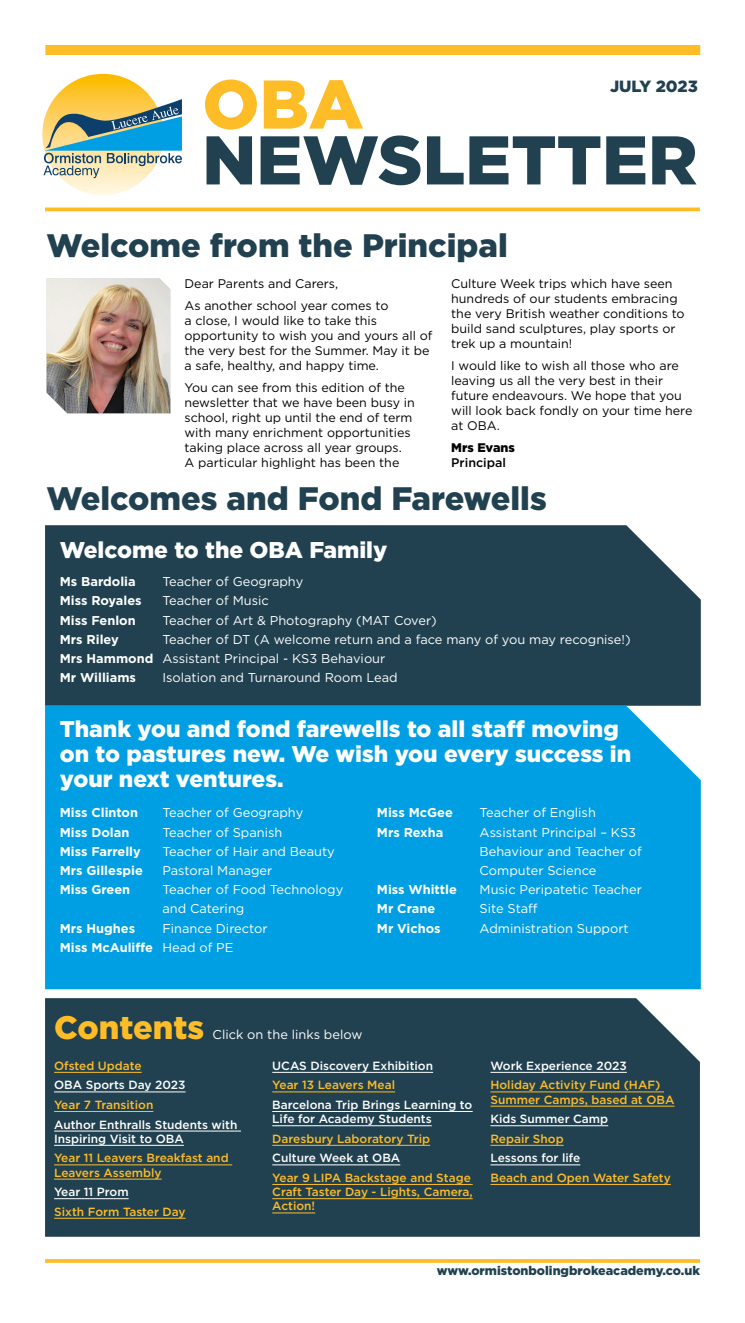
<style>
.page{position:relative;width:745px;height:1323px;background:#fff}
.page>*{position:absolute;margin:0;border:0;box-sizing:border-box;transform-origin:0 0}
.t1{font:900 68.75px "Gotham";color:#214150}
.t2{font:900 68.75px "Gotham";color:#febd26}
.t3{font:900 32.5px "Gotham";color:#214150}
.t4{font:900 32.5px "Gotham";color:#febd26}
.t5{font:900 22.75px/25px "Gotham";color:#fff}
.t6{font:900 16.25px "Gotham";color:#214150}
.t7{font:12.75px/19.2px "Gotham";color:#fff}
.t8{font:700 12.75px "Gotham";color:#fff}
.t9{font:12.5px/15px "Gotham";color:#000}
.t10{font:900 12.5px "Gotham";color:#214150}
.t11{font:500 12.5px "Gotham";color:#000}
.t12{font:900 12.5px "Gotham";color:#000}
.t13{font:500 11.88px/14.2px "Gotham";color:#febd26}
.t14{font:500 11.88px/14.2px "Gotham";color:#fff}
.s1{font-weight:700}
</style>
<div class="page">
<svg style="left:42px;top:74px;width:122px;height:121px;background:#fdd362"></svg>
<svg style="left:43px;top:99px;width:139px;height:79px;background:#98b3a1"></svg>
<div style="left:45px;top:45px;width:654px;height:10px;background:#febd26"></div>
<svg style="left:45px;top:207px;width:654px;height:4px;background:#fec542"></svg>
<div style="left:45px;top:998px;width:654px;height:239px;background:#214150"></div>
<div style="left:45px;top:525px;width:655px;height:181px;background:#214150"></div>
<div style="left:45px;top:706px;width:655px;height:283px;background:#009fe3"></div>
<hr style="left:54px;top:1072px;width:88px;height:1px;background:#febd26">
<hr style="left:54px;top:1092px;width:131px;height:1px;background:#fff">
<hr style="left:54px;top:1111px;width:99px;height:1px;background:#febd26">
<hr style="left:54px;top:1131px;width:187px;height:1px;background:#fff">
<hr style="left:54px;top:1145px;width:130px;height:1px;background:#fff">
<hr style="left:54px;top:1165px;width:178px;height:1px;background:#febd26">
<hr style="left:54px;top:1179px;width:108px;height:1px;background:#febd26">
<hr style="left:54px;top:1198px;width:75px;height:1px;background:#fff">
<hr style="left:54px;top:1218px;width:131px;height:1px;background:#febd26">
<hr style="left:272px;top:1072px;width:161px;height:1px;background:#fff">
<hr style="left:272px;top:1092px;width:123px;height:1px;background:#febd26">
<hr style="left:272px;top:1111px;width:200px;height:1px;background:#fff">
<hr style="left:272px;top:1125px;width:159px;height:1px;background:#fff">
<hr style="left:272px;top:1145px;width:158px;height:1px;background:#febd26">
<hr style="left:272px;top:1165px;width:128px;height:1px;background:#fff">
<hr style="left:272px;top:1184px;width:200px;height:1px;background:#febd26">
<hr style="left:272px;top:1198px;width:200px;height:1px;background:#febd26">
<hr style="left:272px;top:1213px;width:43px;height:1px;background:#febd26">
<hr style="left:490px;top:1072px;width:136px;height:1px;background:#fff">
<hr style="left:490px;top:1092px;width:173px;height:1px;background:#febd26">
<hr style="left:490px;top:1106px;width:184px;height:1px;background:#febd26">
<hr style="left:490px;top:1125px;width:118px;height:1px;background:#fff">
<hr style="left:490px;top:1145px;width:73px;height:1px;background:#febd26">
<hr style="left:490px;top:1165px;width:90px;height:1px;background:#fff">
<hr style="left:490px;top:1184px;width:180px;height:1px;background:#febd26">
<svg style="left:45px;top:1259px;width:654px;height:4px;background:#fec033"></svg>
<img style="left:47px;top:278px;width:123px;height:135px">
<h1 class="t2" style="left:202px;top:57px;width:162px">OBA</h1>
<h1 class="t1" style="left:202px;top:113px;width:496px">NEWSLETTER</h1>
<h3 class="t6" style="left:609px;top:75px;width:89px">JULY 2023</h3>
<h2 class="t3" style="left:47px;top:223px;width:462px">Welcome from the Principal</h2>
<p class="t9" style="left:184px;top:272px;width:205px;line-height:22.1px">Dear Parents and Carers,<br>As another school year comes to</p>
<p class="t9" style="left:184px;top:313px;width:249px">a close, I would like to take this opportunity to wish you and yours all of the very best for the Summer. May it be a safe, healthy, and happy time.</p>
<p class="t9" style="left:184px;top:380px;width:232px">You can see from this edition of the newsletter that we have been busy in school, right up until the end of term with many enrichment opportunities taking place across all year groups.<br>A particular highlight has been the</p>
<p class="t9" style="left:451px;top:276px;width:235px">Culture Week trips which have seen hundreds of our students embracing the very British weather conditions to build sand sculptures, play sports or trek up a mountain!</p>
<p class="t9" style="left:451px;top:358px;width:242px">I would like to wish all those who are leaving us all the very best in their future endeavours. We hope that you will look back fondly on your time here at OBA.</p>
<p class="t12" style="left:451px;top:439px;width:65px">Mrs Evans</p>
<p class="t11" style="left:451px;top:455px;width:56px">Principal</p>
<h2 class="t3" style="left:47px;top:476px;width:501px">Welcomes and Fond Farewells</h2>
<h3 class="t5" style="left:60px;top:537px;width:329px">Welcome to the OBA Family</h3>
<p class="t8" style="left:60px;top:573px;width:77px">Ms Bardolia</p>
<p class="t7" style="left:162px;top:572px;width:142px">Teacher of Geography</p>
<p class="t8" style="left:60px;top:592px;width:83px">Miss Royales</p>
<p class="t7" style="left:162px;top:591px;width:108px">Teacher of Music</p>
<p class="t8" style="left:60px;top:611px;width:77px">Miss Fenlon</p>
<p class="t7" style="left:162px;top:610px;width:276px">Teacher of Art &amp; Photography (MAT Cover)</p>
<p class="t8" style="left:60px;top:631px;width:60px">Mrs Riley</p>
<p class="t7" style="left:60px;top:629px;width:572px;text-indent:103px">Teacher of DT (A welcome return and a face many of you may recognise!)<br><span class="s1">Mrs Hammond</span> Assistant Principal - KS3 Behaviour<br><span class="s1">Mr Williams</span></p>
<p class="t7" style="left:162px;top:668px;width:237px">Isolation and Turnaround Room Lead</p>
<h3 class="t5" style="left:60px;top:716px;width:572px">Thank you and fond farewells to all staff moving on to pastures new. We wish you every success in your next ventures.</h3>
<p class="t8" style="left:60px;top:804px;width:80px">Miss Clinton</p>
<p class="t7" style="left:162px;top:803px;width:142px">Teacher of Geography</p>
<p class="t8" style="left:60px;top:824px;width:71px">Miss Dolan</p>
<p class="t7" style="left:162px;top:822px;width:121px">Teacher of Spanish</p>
<p class="t8" style="left:60px;top:843px;width:82px">Miss Farrelly</p>
<p class="t7" style="left:162px;top:841px;width:174px">Teacher of Hair and Beauty</p>
<p class="t8" style="left:60px;top:862px;width:84px">Mrs Gillespie</p>
<p class="t7" style="left:162px;top:861px;width:111px">Pastoral Manager</p>
<p class="t8" style="left:60px;top:881px;width:72px">Miss Green</p>
<p class="t7" style="left:162px;top:880px;width:182px">Teacher of Food Technology and Catering</p>
<p class="t8" style="left:60px;top:920px;width:77px">Mrs Hughes</p>
<p class="t7" style="left:479px;top:803px;width:163px">Teacher of English<br>Assistant Principal – KS3<br>Behaviour and Teacher of<br>Computer Science</p>
<p class="t8" style="left:377px;top:881px;width:81px">Miss Whittle</p>
<p class="t7" style="left:479px;top:880px;width:164px">Music Peripatetic Teacher</p>
<p class="t8" style="left:377px;top:900px;width:60px">Mr Crane</p>
<p class="t7" style="left:479px;top:899px;width:60px">Site Staff</p>
<p class="t8" style="left:377px;top:920px;width:65px">Mr Vichos</p>
<p class="t7" style="left:479px;top:918px;width:150px">Administration Support</p>
<p class="t7" style="left:60px;top:918px;width:209px;text-indent:103px">Finance Director<br><span class="s1">Miss McAuliffe</span> Head of PE</p>
<h2 class="t4" style="left:54px;top:1005px;width:151px">Contents</h2>
<p class="t13" style="left:54px;top:1058px;width:89px">Ofsted Update</p>
<p class="t14" style="left:54px;top:1078px;width:133px">OBA Sports Day 2023</p>
<p class="t13" style="left:54px;top:1097px;width:101px">Year 7 Transition</p>
<p class="t14" style="left:54px;top:1117px;width:185px">Author Enthralls Students with<br>Inspiring Visit to OBA</p>
<p class="t13" style="left:54px;top:1151px;width:176px">Year 11 Leavers Breakfast and<br>Leavers Assembly</p>
<p class="t14" style="left:54px;top:1185px;width:76px">Year 11 Prom</p>
<p class="t13" style="left:54px;top:1204px;width:133px">Sixth Form Taster Day</p>
<p class="t7" style="left:212px;top:1025px;width:151px">Click on the links below</p>
<p class="t14" style="left:272px;top:1058px;width:162px">UCAS Discovery Exhibition</p>
<p class="t13" style="left:272px;top:1078px;width:124px">Year 13 Leavers Meal</p>
<p class="t14" style="left:272px;top:1097px;width:201px">Barcelona Trip Brings Learning to<br>Life for Academy Students</p>
<p class="t13" style="left:272px;top:1131px;width:159px">Daresbury Laboratory Trip</p>
<p class="t14" style="left:272px;top:1151px;width:129px">Culture Week at OBA</p>
<p class="t13" style="left:272px;top:1170px;width:202px">Year 9 LIPA Backstage and Stage<br>Craft Taster Day - Lights, Camera,<br>Action!</p>
<p class="t14" style="left:490px;top:1058px;width:138px">Work Experience 2023</p>
<p class="t13" style="left:490px;top:1078px;width:185px">Holiday Activity Fund (HAF)<br>Summer Camps, based at OBA</p>
<p class="t14" style="left:490px;top:1112px;width:119px">Kids Summer Camp</p>
<p class="t13" style="left:490px;top:1131px;width:75px">Repair Shop</p>
<p class="t14" style="left:490px;top:1151px;width:91px">Lessons for life</p>
<p class="t13" style="left:490px;top:1170px;width:182px">Beach and Open Water Safety</p>
<p class="t10" style="left:436px;top:1262px;width:264px">www.ormistonbolingbrokeacademy.co.uk</p>
</div>
